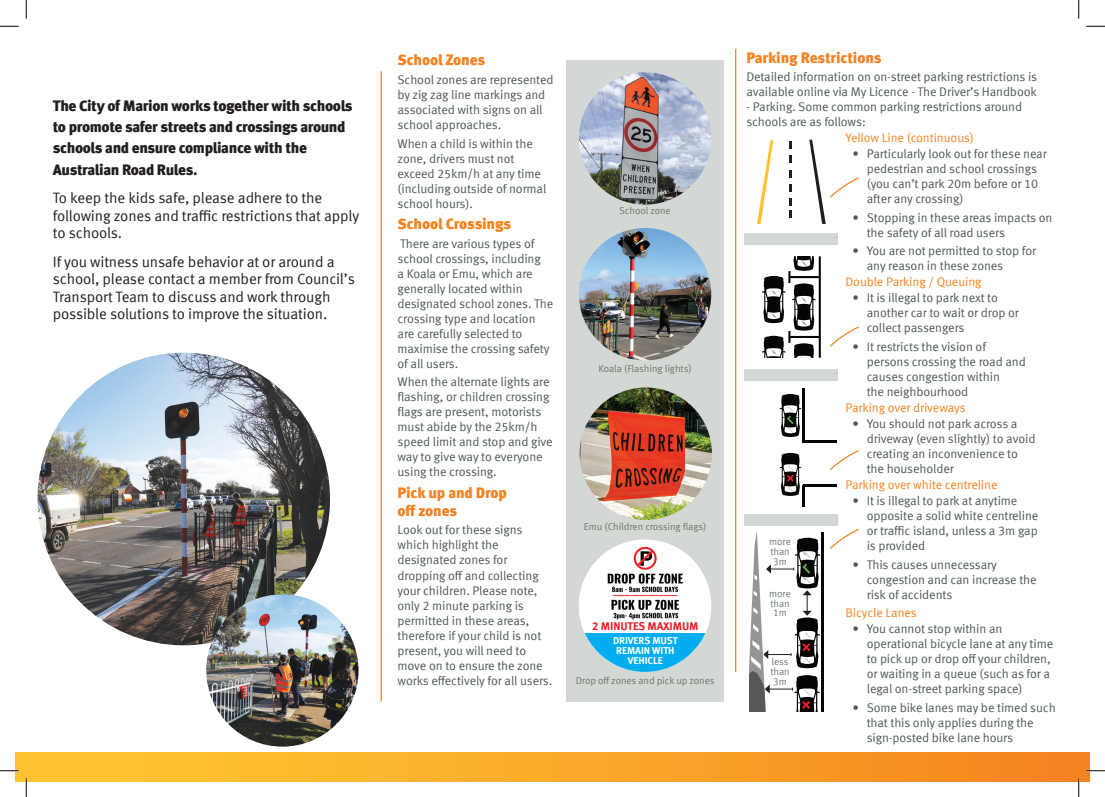
<style>
.page{position:relative;width:1105px;height:797px;background:#fff}
.page>*{position:absolute;margin:0;border:0;box-sizing:border-box;transform-origin:0 0}
.Header_2{font:15px/17.5px "Meta Offc Norm";letter-spacing:-.01em;color:#231f20}
.Header_2-2{font:900 15px/21.2px "Meta Offc";letter-spacing:-.025em;color:#231f20}
.Header_2-3{font:900 15px/18px "Meta Offc";letter-spacing:-.01em;color:#f58220}
.Body{font:12.5px/15px "Meta Offc Norm";letter-spacing:-.01em;color:#4d5b50}
.Body-2{font:12.5px "Meta Offc Norm";letter-spacing:-.01em;color:#f58220}
.t1{font:700 11.25px "Meta Offc";letter-spacing:-.01em;color:#ee1d23}
.Labels{font:10px "Meta Offc Norm";letter-spacing:-.01em;color:#6b796e}
.t2{font:700 10px/10px "Meta Offc";letter-spacing:-.01em;color:#fff;text-align:center}
</style>
<div class="page">
<div style="left:566px;top:60px;width:158px;height:642px;background:#d3d8d4"></div>
<div style="left:745px;top:369px;width:93px;height:11px;background:#d3d8d4"></div>
<div style="left:745px;top:234px;width:93px;height:11px;background:#d3d8d4"></div>
<div style="left:745px;top:514px;width:93px;height:11px;background:#d3d8d4"></div>
<hr style="left:381px;top:71px;width:1px;height:630px;background:#f58220">
<img style="left:580px;top:387px;width:132px;height:133px;border-radius:66px">
<div style="left:16px;top:752px;width:1073px;height:29px;background:linear-gradient(to right,#ffcb33,#f58520)"></div>
<img style="left:579px;top:72px;width:132px;height:133px;border-radius:66px">
<img style="left:579px;top:544px;width:132px;height:77px">
<svg style="left:579px;top:546px;width:36px;height:22px"></svg>
<div style="left:579px;top:621px;width:132px;height:42px;background:#fff"></div>
<svg style="left:581px;top:633px;width:130px;height:39px;background:#46bce6"></svg>
<img style="left:579px;top:228px;width:132px;height:132px;border-radius:66px">
<hr style="left:735px;top:49px;width:1px;height:623px;background:#f58220">
<svg style="left:789px;top:198px;width:3px;height:7px"></svg>
<svg style="left:789px;top:184px;width:3px;height:7px"></svg>
<svg style="left:789px;top:170px;width:3px;height:7px"></svg>
<svg style="left:789px;top:156px;width:3px;height:7px"></svg>
<svg style="left:789px;top:142px;width:3px;height:7px"></svg>
<svg style="left:789px;top:211px;width:3px;height:7px"></svg>
<svg style="left:757px;top:140px;width:16px;height:84px"></svg>
<svg style="left:809px;top:140px;width:50px;height:84px"></svg>
<svg style="left:830px;top:326px;width:29px;height:21px"></svg>
<svg style="left:830px;top:450px;width:29px;height:21px"></svg>
<svg style="left:830px;top:529px;width:29px;height:20px"></svg>
<svg style="left:762px;top:256px;width:59px;height:102px"></svg>
<hr style="left:802px;top:389px;width:3px;height:53px;background:#050504">
<hr style="left:804px;top:440px;width:32px;height:2px;background:#050504">
<hr style="left:803px;top:484px;width:33px;height:3px;background:#050504">
<hr style="left:802px;top:485px;width:3px;height:21px;background:#050504">
<svg style="left:779px;top:394px;width:22px;height:43px"></svg>
<svg style="left:779px;top:453px;width:22px;height:43px"></svg>
<hr style="left:821px;top:533px;width:2px;height:179px;background:#050504">
<img style="left:38px;top:352px;width:292px;height:293px;border-radius:146px">
<img style="left:206px;top:594px;width:152px;height:152px;border-radius:76px">
<svg style="left:749px;top:533px;width:71px;height:179px"></svg>
<svg style="left:0;top:25px;width:19px;height:2px"></svg>
<svg style="left:1086px;top:25px;width:19px;height:2px"></svg>
<svg style="left:0;top:770px;width:19px;height:1px"></svg>
<svg style="left:1086px;top:770px;width:19px;height:1px"></svg>
<svg style="left:25px;top:0;width:2px;height:19px"></svg>
<svg style="left:25px;top:778px;width:2px;height:19px"></svg>
<svg style="left:1078px;top:0;width:1px;height:19px"></svg>
<svg style="left:1078px;top:778px;width:1px;height:19px"></svg>
<p class="Header_2-2" style="left:53px;top:96px;width:301px">The City of Marion works together with schools to promote safer streets and crossings around schools and ensure compliance with the Australian Road Rules.</p>
<p class="Header_2" style="left:53px;top:189px;width:308px">To keep the kids safe, please adhere to the following zones and traffic restrictions that apply to schools.</p>
<p class="Header_2" style="left:53px;top:253px;width:304px">If you witness unsafe behavior at or around a school, please contact a member from Council’s Transport Team to discuss and work through possible solutions to improve the situation.</p>
<p class="Header_2-3" style="left:398px;top:52px;width:89px">School Zones</p>
<p class="Body" style="left:398px;top:72px;width:158px">School zones are represented by zig zag line markings and associated with signs on all school approaches.</p>
<p class="Body" style="left:398px;top:136px;width:150px">When a child is within the zone, drivers must not exceed 25km/h at any time (including outside of normal school hours).</p>
<p class="Header_2-3" style="left:398px;top:216px;width:115px">School Crossings</p>
<p class="Body" style="left:398px;top:236px;width:157px">There are various types of school crossings, including<br>a Koala or Emu, which are generally located within designated school zones. The crossing type and location are carefully selected to maximise the crossing safety of all users.</p>
<p class="Body" style="left:398px;top:375px;width:157px">When the alternate lights are flashing, or children crossing flags are present, motorists must abide by the 25km/h speed limit and stop and give way to give way to everyone using the crossing.</p>
<p class="Header_2-3" style="left:398px;top:484px;width:111px">Pick up and Drop off zones</p>
<p class="Body" style="left:398px;top:523px;width:156px">Look out for these signs which highlight the designated zones for dropping off and collecting your children. Please note, only 2 minute parking is permitted in these areas, therefore if your child is not present, you will need to move on to ensure the zone works effectively for all users.</p>
<p class="Labels" style="left:619px;top:205px;width:53px">School zone</p>
<p class="Labels" style="left:598px;top:362px;width:95px">Koala (Flashing lights)</p>
<p class="Labels" style="left:584px;top:521px;width:124px">Emu (Children crossing flags)</p>
<p class="t1" style="left:592px;top:619px;width:108px">2 MINUTES MAXIMUM</p>
<p class="t2" style="left:613px;top:635px;width:66px">DRIVERS MUST<br>REMAIN WITH<br>VEHICLE</p>
<p class="Labels" style="left:576px;top:674px;width:140px">Drop off zones and pick up zones</p>
<p class="Header_2-3" style="left:746px;top:49px;width:137px">Parking Restrictions</p>
<p class="Body" style="left:746px;top:70px;width:292px">Detailed information on on-street parking restrictions is available online via My Licence - The Driver’s Handbook</p>
<p class="Body" style="left:746px;top:100px;width:277px">- Parking. Some common parking restrictions around schools are as follows:</p>
<p class="Labels" style="left:769px;top:536px;width:23px">more</p>
<p class="Labels" style="left:770px;top:545px;width:21px">than</p>
<p class="Labels" style="left:773px;top:555px;width:15px">3m</p>
<p class="Labels" style="left:769px;top:587px;width:23px">more</p>
<p class="Labels" style="left:770px;top:597px;width:21px">than</p>
<p class="Labels" style="left:773px;top:607px;width:15px">1m</p>
<p class="Labels" style="left:772px;top:656px;width:19px">less</p>
<p class="Labels" style="left:770px;top:666px;width:21px">than</p>
<p class="Labels" style="left:773px;top:675px;width:15px">3m</p>
<p class="Body-2" style="left:845px;top:130px;width:130px">Yellow Line (continuous)</p>
<p class="Body" style="left:867px;top:146px;width:182px;text-indent:-14px">• Particularly look out for these near pedestrian and school crossings (you can’t park 20m before or 10 after any crossing)</p>
<p class="Body" style="left:867px;top:210px;width:187px;text-indent:-14px">• Stopping in these areas impacts on the safety of all road users</p>
<p class="Body" style="left:867px;top:243px;width:171px;text-indent:-14px">• You are not permitted to stop for any reason in these zones</p>
<p class="Body-2" style="left:845px;top:274px;width:138px">Double Parking / Queuing</p>
<p class="Body" style="left:867px;top:290px;width:154px;text-indent:-14px">• It is illegal to park next to another car to wait or drop or collect passengers</p>
<p class="Body" style="left:867px;top:339px;width:161px;text-indent:-14px">• It restricts the vision of persons crossing the road and causes congestion within<br>the neighbourhood</p>
<p class="Body-2" style="left:845px;top:400px;width:122px">Parking over driveways</p>
<p class="Body" style="left:867px;top:416px;width:170px;text-indent:-14px">• You should not park across a driveway (even slightly) to avoid creating an inconvenience to the householder</p>
<p class="Body-2" style="left:845px;top:477px;width:154px">Parking over white centreline</p>
<p class="Body" style="left:867px;top:493px;width:173px;text-indent:-14px">• It is illegal to park at anytime opposite a solid white centreline or traffic island, unless a 3m gap is provided</p>
<p class="Body" style="left:867px;top:557px;width:172px;text-indent:-14px">• This causes unnecessary congestion and can increase the risk of accidents</p>
<p class="Body-2" style="left:845px;top:605px;width:73px">Bicycle Lanes</p>
<p class="Body" style="left:867px;top:621px;width:188px;text-indent:-14px">• You cannot stop within an operational bicycle lane at any time to pick up or drop off your children, or waiting in a queue (such as for a legal on-street parking space)</p>
<p class="Body" style="left:867px;top:700px;width:190px;text-indent:-14px">• Some bike lanes may be timed such that this only applies during the sign-posted bike lane hours</p>
</div>
